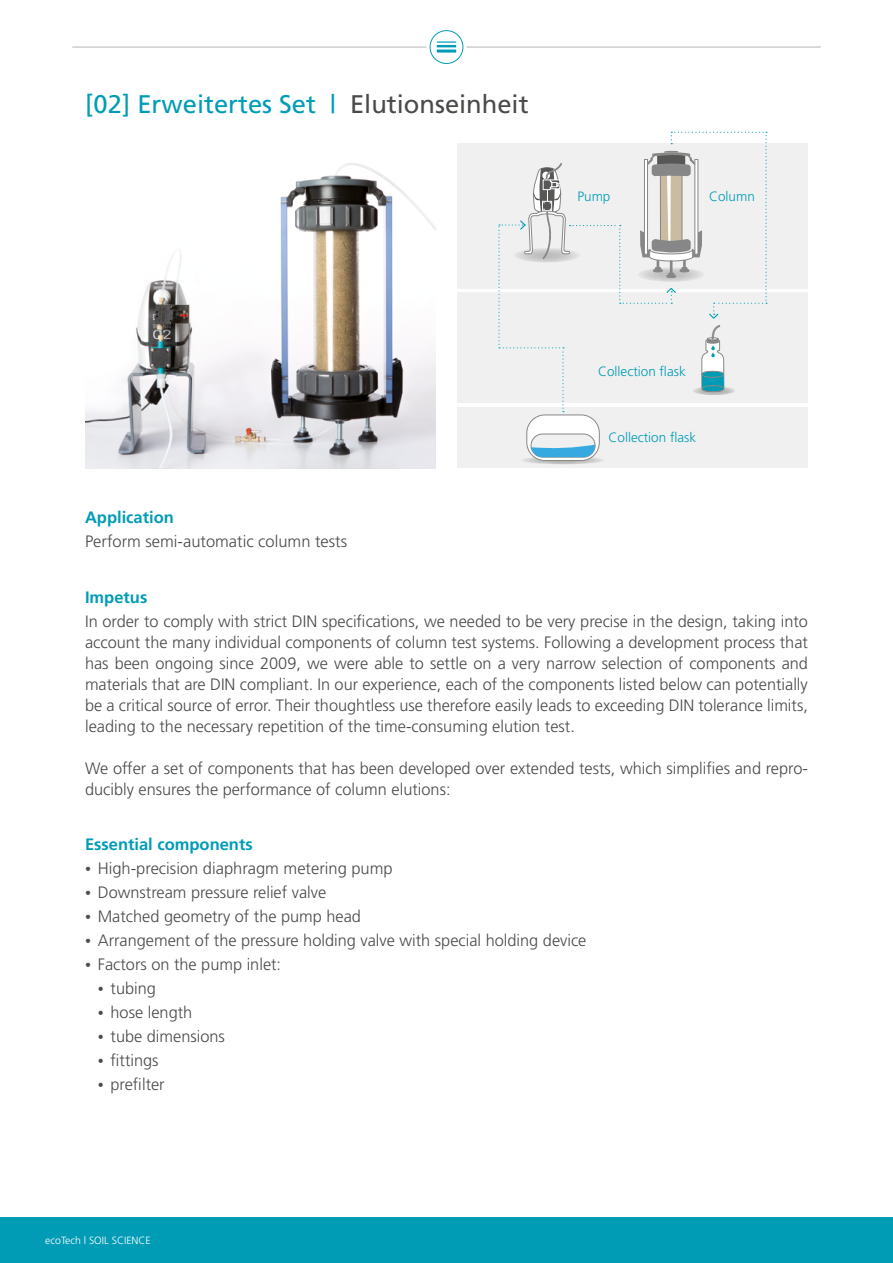
<style>
.page{position:relative;width:893px;height:1263px;background:#fff}
.page>*{position:absolute;margin:0;border:0;box-sizing:border-box;transform-origin:0 0}
.HEAD_2{font:25.5px "Frutiger";color:#009cb6}
.Fließtext{font:300 16.5px/21px "Frutiger";color:#4a4a49;text-align:justify}
.Subhead{font:300 16.5px "Frutiger";color:#4a4a49}
.Subhead-2{font:700 16.5px "Frutiger";color:#009cb6}
.Subhead-3{font:300 13.5px "Frutiger";color:#009cb6}
.t1{font:300 10.5px "Frutiger";color:#fff}
.s1{color:#4a4a49}
.s2{font-size:12px}
</style>
<div class="page">
<div style="left:0;top:1217px;width:893px;height:46px;background:#009cb6"></div>
<hr style="left:72px;top:46px;width:749px;height:2px;background:#bcbcbc">
<svg style="left:426px;top:27px;width:41px;height:40px"></svg>
<div style="left:430px;top:30px;width:33px;height:34px;border:1px solid #009cb6;border-radius:50%"></div>
<hr style="left:437px;top:50px;width:19px;height:3px;background:#009cb6">
<svg style="left:437px;top:41px;width:19px;height:6px"></svg>
<img style="left:85px;top:163px;width:351px;height:305px">
<div style="left:457px;top:407px;width:351px;height:61px;background:#f0f0f0"></div>
<div style="left:457px;top:293px;width:351px;height:110px;background:#f0f0f0"></div>
<div style="left:457px;top:143px;width:351px;height:145px;background:#f0f0f0"></div>
<svg style="left:521px;top:456px;width:84px;height:8px"></svg>
<svg style="left:498px;top:132px;width:269px;height:329px"></svg>
<p class="HEAD_2" style="left:85px;top:90px;width:445px">[02] Erweitertes Set | <span class="s1">Elutionseinheit</span></p>
<p class="Subhead-3" style="left:577px;top:189px;width:35px">Pump</p>
<p class="Subhead-3" style="left:709px;top:189px;width:47px">Column</p>
<p class="Subhead-2" style="left:85px;top:508px;width:90px">Application</p>
<p class="Subhead" style="left:85px;top:532px;width:264px">Perform semi-automatic column tests</p>
<p class="Subhead-3" style="left:598px;top:363px;width:89px">Collection flask</p>
<p class="Subhead-3" style="left:608px;top:430px;width:89px">Collection flask</p>
<p class="Subhead-2" style="left:85px;top:587px;width:64px">Impetus</p>
<p class="Fließtext" style="left:85px;top:610px;width:724px">In order to comply with strict DIN specifications, we needed to be very precise in the design, taking into account the many individual components of column test systems. Following a development process that has been ongoing since 2009, we were able to settle on a very narrow selection of components and materials that are DIN compliant. In our experience, each of the components listed below can potentially be a critical source of error. Their thoughtless use therefore easily leads to exceeding DIN tolerance limits, leading to the necessary repetition of the time-consuming elution test.</p>
<p class="Fließtext" style="left:85px;top:757px;width:724px">We offer a set of components that has been developed over extended tests, which simplifies and repro&shy;ducibly ensures the performance of column elutions:</p>
<p class="Subhead-2" style="left:85px;top:835px;width:169px">Essential components</p>
<p class="Fließtext" style="left:85px;top:858px;width:309px"><span class="s2">•</span> High-precision diaphragm metering pump</p>
<p class="Subhead" style="left:85px;top:883px;width:243px"><span class="s2">•</span> Downstream pressure relief valve</p>
<p class="Subhead" style="left:85px;top:907px;width:277px"><span class="s2">•</span> Matched geometry of the pump head</p>
<p class="Subhead" style="left:85px;top:931px;width:503px"><span class="s2">•</span> Arrangement of the pressure holding valve with special holding device</p>
<p class="Subhead" style="left:85px;top:955px;width:198px"><span class="s2">•</span> Factors on the pump inlet:</p>
<p class="Subhead" style="left:98px;top:979px;width:60px"><span class="s2">•</span> tubing</p>
<p class="Subhead" style="left:98px;top:1003px;width:96px"><span class="s2">•</span> hose length</p>
<p class="Subhead" style="left:98px;top:1027px;width:129px"><span class="s2">•</span> tube dimensions</p>
<p class="Subhead" style="left:98px;top:1051px;width:62px"><span class="s2">•</span> fittings</p>
<p class="Subhead" style="left:98px;top:1075px;width:68px"><span class="s2">•</span> prefilter</p>
<p class="t1" style="left:45px;top:1235px;width:107px">ecoTech | SOIL SCIENCE</p>
</div>
